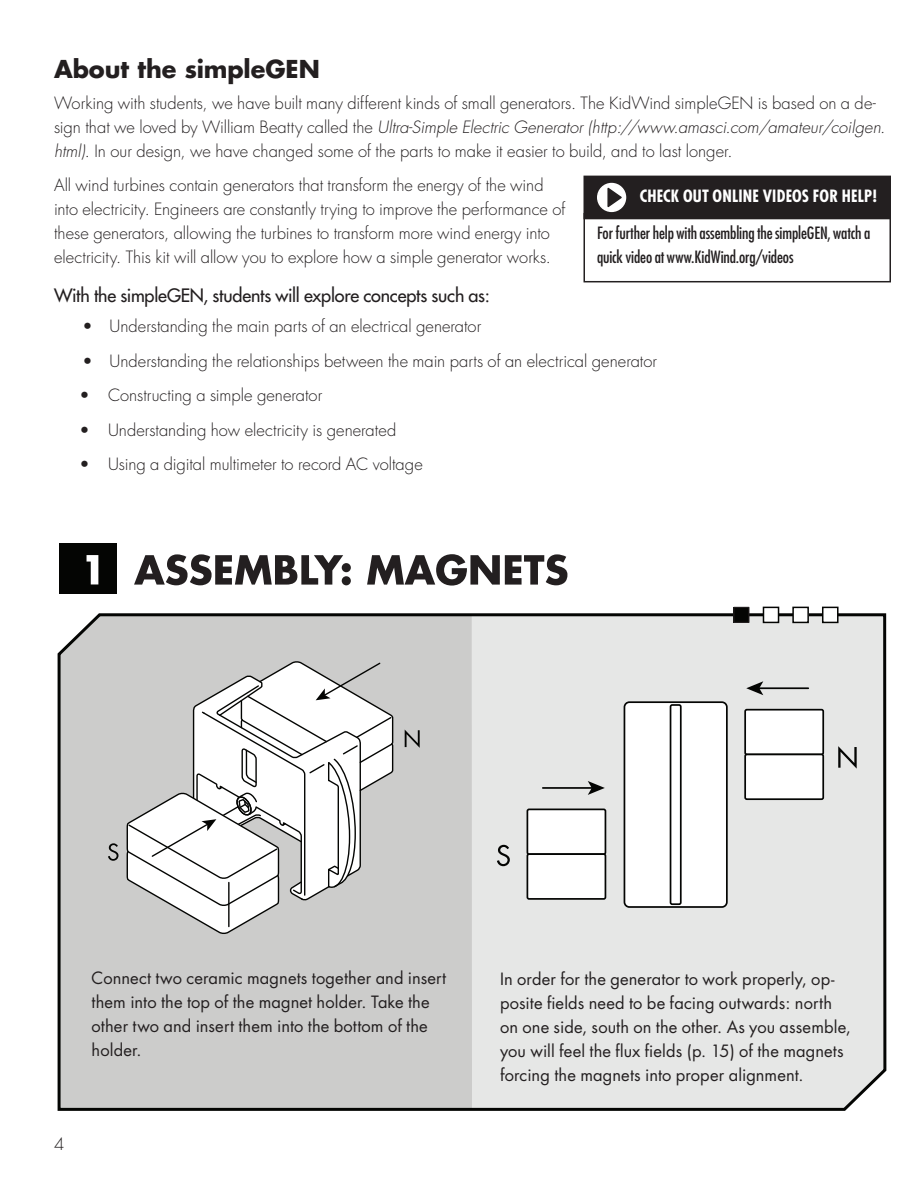
<style>
.page{position:relative;width:918px;height:1188px;background:#fff}
.page>*{position:absolute;margin:0;border:0;box-sizing:border-box;transform-origin:0 0}
.t1{font:700 24px "Futura";letter-spacing:-.005em;color:#231f20}
.subsub{font:18px "Futura";letter-spacing:-.01em;color:#231f20}
.Text{font:300 16.5px/24px "Futura";color:#231f20}
.text_book{font:16.5px/24px "Futura";letter-spacing:.01em;color:#231f20}
.bullet_2{font:300 16.5px "Futura";color:#231f20}
.sidebar{font:condensed 16.5px/24px "Futura";letter-spacing:-.005em;color:#231f20}
.sidebar_head{font:700 condensed 16.5px "Futura";letter-spacing:.01em;color:#fff}
.s1{font-style:italic}
</style>
<div class="page">
<svg style="left:57px;top:612px;width:830px;height:499px;background:#d5d6d5"></svg>
<div style="left:823px;top:607px;width:15px;height:15px;background:#fff"></div>
<div style="left:822px;top:607px;width:17px;height:16px;border:2px solid #040503"></div>
<div style="left:793px;top:607px;width:15px;height:15px;background:#fff"></div>
<div style="left:792px;top:607px;width:17px;height:16px;border:2px solid #040503"></div>
<div style="left:763px;top:607px;width:16px;height:15px;background:#fff"></div>
<div style="left:763px;top:607px;width:16px;height:16px;border:2px solid #040503"></div>
<div style="left:734px;top:607px;width:15px;height:15px;background:#040503"></div>
<div style="left:733px;top:607px;width:16px;height:16px;border:1px solid #231f20"></div>
<svg style="left:126px;top:660px;width:268px;height:276px"></svg>
<svg style="left:405px;top:730px;width:15px;height:18px"></svg>
<svg style="left:108px;top:843px;width:11px;height:18px"></svg>
<div style="left:624px;top:702px;width:103px;height:205px;background:#fff;border-radius:5px"></div>
<div style="left:624px;top:701px;width:104px;height:207px;border:2px solid #040503;border-radius:5px"></div>
<div style="left:670px;top:704px;width:12px;height:201px;border:2px solid #040503;border-radius:2px"></div>
<div style="left:745px;top:710px;width:78px;height:44px;background:#fff;border-radius:2px"></div>
<div style="left:744px;top:709px;width:80px;height:46px;border:2px solid #040503;border-radius:2px"></div>
<div style="left:745px;top:754px;width:78px;height:45px;background:#fff;border-radius:2px"></div>
<div style="left:744px;top:754px;width:80px;height:46px;border:2px solid #040503;border-radius:2px"></div>
<svg style="left:838px;top:746px;width:19px;height:23px"></svg>
<div style="left:527px;top:809px;width:78px;height:45px;background:#fff;border-radius:2px"></div>
<div style="left:527px;top:809px;width:79px;height:46px;border:2px solid #040503;border-radius:2px"></div>
<div style="left:527px;top:854px;width:78px;height:45px;background:#fff;border-radius:2px"></div>
<div style="left:527px;top:853px;width:79px;height:47px;border:2px solid #040503;border-radius:2px"></div>
<svg style="left:497px;top:845px;width:13px;height:21px"></svg>
<hr style="left:543px;top:787px;width:50px;height:2px;background:#040503">
<svg style="left:588px;top:781px;width:17px;height:14px"></svg>
<hr style="left:758px;top:687px;width:50px;height:2px;background:#040503">
<svg style="left:746px;top:681px;width:17px;height:14px"></svg>
<div style="left:59px;top:543px;width:57px;height:50px;background:#040503"></div>
<svg style="left:87px;top:555px;width:11px;height:29px"></svg>
<svg style="left:134px;top:554px;width:217px;height:31px"></svg>
<svg style="left:367px;top:554px;width:200px;height:32px"></svg>
<div style="left:584px;top:213px;width:307px;height:69px;border:2px solid #231f20"></div>
<div style="left:584px;top:176px;width:306px;height:43px;background:#231f20"></div>
<div style="left:598px;top:184px;width:28px;height:27px;background:#fff;border-radius:50%"></div>
<div style="left:597px;top:183px;width:29px;height:29px;border:2px solid #fff;border-radius:50%"></div>
<svg style="left:606px;top:186px;width:18px;height:23px"></svg>
<p class="t1" style="left:54px;top:53px;width:267px">About the simpleGEN</p>
<p class="Text" style="left:54px;top:91px;width:833px">Working with students, we have built many different kinds of small generators. The KidWind simpleGEN is based on a de&shy;sign that we loved by William Beatty called the <span class="s1">Ultra-Simple Electric Generator (http://www.amasci.com/amateur/coilgen. html)</span>. In our design, we have changed some of the parts to make it easier to build, and to last longer.</p>
<p class="Text" style="left:54px;top:174px;width:513px">All wind turbines contain generators that transform the energy of the wind into electricity. Engineers are constantly trying to improve the performance of these generators, allowing the turbines to transform more wind energy into electricity. This kit will allow you to explore how a simple generator works.</p>
<p class="subsub" style="left:54px;top:284px;width:438px">With the simpleGEN, students will explore concepts such as:</p>
<p class="bullet_2" style="left:82px;top:316px;width:400px">• Understanding the main parts of an electrical generator</p>
<p class="bullet_2" style="left:82px;top:351px;width:576px">• Understanding the relationships between the main parts of an electrical generator</p>
<p class="bullet_2" style="left:80px;top:385px;width:244px">• Constructing a simple generator</p>
<p class="bullet_2" style="left:80px;top:420px;width:318px">• Understanding how electricity is generated</p>
<p class="bullet_2" style="left:80px;top:454px;width:345px">• Using a digital multimeter to record AC voltage</p>
<p class="sidebar_head" style="left:640px;top:186px;width:239px">CHECK OUT ONLINE VIDEOS FOR HELP!</p>
<p class="sidebar" style="left:597px;top:221px;width:275px">For further help with assembling the simpleGEN, watch a quick video at www.KidWind.org/videos</p>
<p class="Text" style="left:54px;top:1132px;width:12px">4</p>
<p class="text_book" style="left:92px;top:966px;width:356px">Connect two ceramic magnets together and insert them into the top of the magnet holder. Take the other two and insert them into the bottom of the holder.</p>
<p class="text_book" style="left:500px;top:967px;width:352px">In order for the generator to work properly, op&shy;posite fields need to be facing outwards: north on one side, south on the other. As you assemble, you will feel the flux fields (p. 15) of the magnets forcing the magnets into proper alignment.</p>
</div>
